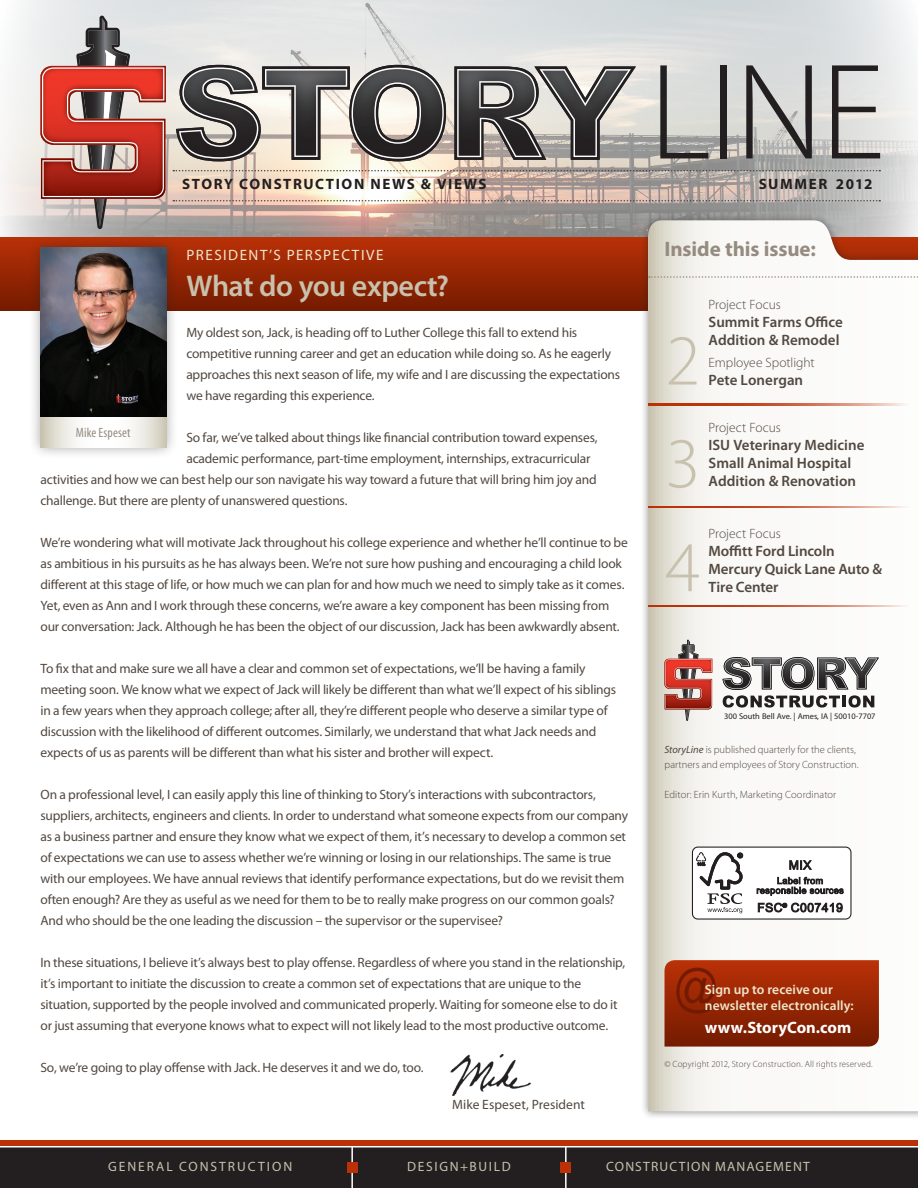
<style>
.page{position:relative;width:918px;height:1188px;background:#fff}
.page>*{position:absolute;margin:0;border:0;box-sizing:border-box;transform-origin:0 0}
.t1{font:300 138px "Myriad Pro";color:#231f20}
.Section_Title{font:600 30px "Myriad Pro";letter-spacing:-.015em;color:#c7c1ad}
.t2{font:700 21px "Myriad Pro";letter-spacing:-.005em;color:#968b80}
.t3{font:700 16.5px "Myriad Pro";color:#fff}
.TOC_Article_Title{font:600 15px/18px "Myriad Pro";color:#524840}
.t4{font:700 15px "Myriad Pro";letter-spacing:.105em;color:#231f20}
.Section_Title-2{font:15px "Myriad Pro";letter-spacing:.1em;color:#f0e6cc}
.Body_Copy{font:13.5px/21px "Myriad Pro";letter-spacing:-.015em;color:#524840}
.TOC_Section_Title{font:300 13.5px "Myriad Pro";color:#524840}
.t5{font:600 13.5px/16.5px "Myriad Pro";letter-spacing:.005em;color:#f0e6cc}
.t6{font:13.5px "Myriad Pro";letter-spacing:.085em;color:#c7c1ad}
.Body_Copy-2{font:13.5px "Myriad Pro";letter-spacing:.005em;color:#524840}
.t7{font:13.5px "Myriad Pro";letter-spacing:.15em;color:#c7c1ad}
.t8{font:13.5px "Myriad Pro";letter-spacing:.12em;color:#c7c1ad}
.t9{font:condensed 13.5px "Myriad Pro";letter-spacing:.01em;color:#968b80}
.t10{font:300 10.5px/15px "Myriad Pro";letter-spacing:.005em;color:#524840}
.t11{font:300 9px "Myriad Pro";letter-spacing:.015em;color:#524840}
.t12{font:8.4px "Myriad Pro";color:#231f20}
.s1{font-weight:400;font-style:italic}
</style>
<div class="page">
<img style="left:0;top:0;width:918px;height:237px">
<svg style="left:40px;top:16px;width:126px;height:213px;background:#bd7d76"></svg>
<div style="left:0;top:237px;width:918px;height:73px;background:linear-gradient(to bottom,#ba3107,#741b00)"></div>
<div style="left:641px;top:213px;width:277px;height:908px;background:#231f20;opacity:.5"></div>
<svg style="left:647px;top:220px;width:271px;height:891px"></svg>
<svg style="left:649px;top:276px;width:269px;height:2px"></svg>
<svg style="left:669px;top:337px;width:28px;height:48px"></svg>
<svg style="left:669px;top:440px;width:26px;height:48px"></svg>
<svg style="left:666px;top:544px;width:33px;height:47px;background:#e3e0d6"></svg>
<svg style="left:648px;top:404px;width:261px;height:1px"></svg>
<svg style="left:648px;top:506px;width:261px;height:2px"></svg>
<svg style="left:648px;top:605px;width:261px;height:2px"></svg>
<div style="left:28px;top:235px;width:150px;height:224px;background:#231f20;opacity:.4"></div>
<svg style="left:40px;top:417px;width:126px;height:31px"></svg>
<img style="left:40px;top:248px;width:126px;height:168px">
<img style="left:450px;top:1054px;width:81px;height:42px">
<div style="left:692px;top:847px;width:159px;height:72px;background:#fff;border-radius:5px"></div>
<div style="left:692px;top:847px;width:160px;height:73px;border:1px solid #231f20;border-radius:5px"></div>
<svg style="left:696px;top:852px;width:47px;height:61px"></svg>
<svg style="left:789px;top:860px;width:23px;height:10px"></svg>
<svg style="left:757px;top:877px;width:87px;height:19px"></svg>
<svg style="left:758px;top:903px;width:85px;height:9px"></svg>
<svg style="left:664px;top:960px;width:215px;height:87px;background:#952706"></svg>
<svg style="left:723px;top:657px;width:156px;height:51px"></svg>
<svg style="left:664px;top:640px;width:48px;height:81px"></svg>
<svg style="left:176px;top:65px;width:270px;height:96px;background:#8b8783"></svg>
<svg style="left:454px;top:66px;width:182px;height:94px;background:#807d7b"></svg>
<svg style="left:173px;top:170px;width:707px;height:1px"></svg>
<svg style="left:173px;top:200px;width:707px;height:1px"></svg>
<div style="left:0;top:1148px;width:918px;height:40px;background:#231f20"></div>
<div style="left:0;top:1141px;width:918px;height:5px;background:#ba3107"></div>
<hr style="left:351px;top:1147px;width:2px;height:41px;background:#fff">
<div style="left:347px;top:1162px;width:11px;height:11px;background:#ba3107"></div>
<hr style="left:565px;top:1147px;width:2px;height:41px;background:#fff">
<div style="left:560px;top:1162px;width:11px;height:11px;background:#ba3107"></div>
<p class="t4" style="left:182px;top:174px;width:306px">STORY CONSTRUCTION NEWS &amp; VIEWS</p>
<p class="Section_Title-2" style="left:187px;top:246px;width:198px">PRESIDENT’S PERSPECTIVE</p>
<p class="Section_Title" style="left:186px;top:267px;width:264px">What do you expect?</p>
<p class="Body_Copy" style="left:186px;top:322px;width:435px">My oldest son, Jack, is heading off to Luther College this fall to extend his competitive running career and get an education while doing so. As he eagerly approaches this next season of life, my wife and I are discussing the expectations we have regarding this experience.</p>
<p class="Body_Copy" style="left:186px;top:427px;width:413px">So far, we’ve talked about things like financial contribution toward expenses,</p>
<p class="Body_Copy" style="left:186px;top:448px;width:406px">academic performance, part-time employment, internships, extracurricular</p>
<p class="Body_Copy" style="left:40px;top:469px;width:558px">activities and how we can best help our son navigate his way toward a future that will bring him joy and</p>
<p class="Body_Copy" style="left:40px;top:490px;width:309px">challenge. But there are plenty of unanswered questions.</p>
<p class="Body_Copy" style="left:40px;top:532px;width:589px">We’re wondering what will motivate Jack throughout his college experience and whether he’ll continue to be as ambitious in his pursuits as he has always been. We’re not sure how pushing and encouraging a child look different at this stage of life, or how much we can plan for and how much we need to simply take as it comes.<br>Yet, even as Ann and I work through these concerns, we’re aware a key component has been missing from our conversation: Jack. Although he has been the object of our discussion, Jack has been awkwardly absent.</p>
<p class="Body_Copy" style="left:40px;top:658px;width:577px">To fix that and make sure we all have a clear and common set of expectations, we’ll be having a family meeting soon. We know what we expect of Jack will likely be different than what we’ll expect of his siblings in a few years when they approach college; after all, they’re different people who deserve a similar type of discussion with the likelihood of different outcomes. Similarly, we understand that what Jack needs and expects of us as parents will be different than what his sister and brother will expect.</p>
<p class="Body_Copy" style="left:40px;top:784px;width:589px">On a professional level, I can easily apply this line of thinking to Story’s interactions with subcontractors, suppliers, architects, engineers and clients. In order to understand what someone expects from our company as a business partner and ensure they know what we expect of them, it’s necessary to develop a common set of expectations we can use to assess whether we’re winning or losing in our relationships. The same is true with our employees. We have annual reviews that identify performance expectations, but do we revisit them often enough? Are they as useful as we need for them to be to really make progress on our common goals?<br>And who should be the one leading the discussion – the supervisor or the supervisee?</p>
<p class="Body_Copy" style="left:40px;top:952px;width:586px">In these situations, I believe it’s always best to play offense. Regardless of where you stand in the relationship, it’s important to initiate the discussion to create a common set of expectations that are unique to the situation, supported by the people involved and communicated properly. Waiting for someone else to do it or just assuming that everyone knows what to expect will not likely lead to the most productive outcome.</p>
<p class="Body_Copy" style="left:40px;top:1057px;width:385px">So, we’re going to play offense with Jack. He deserves it and we do, too.</p>
<p class="t9" style="left:76px;top:424px;width:56px">Mike Espeset</p>
<p class="Body_Copy-2" style="left:452px;top:1096px;width:134px">Mike Espeset, President</p>
<p class="t1" style="left:649px;top:29px;width:237px">LINE</p>
<p class="t4" style="left:759px;top:174px;width:115px">SUMMER 2012</p>
<p class="t2" style="left:664px;top:235px;width:153px">Inside this issue:</p>
<p class="TOC_Section_Title" style="left:709px;top:296px;width:74px">Project Focus</p>
<p class="TOC_Article_Title" style="left:709px;top:313px;width:136px">Summit Farms Office<br>Addition &amp; Remodel</p>
<p class="TOC_Section_Title" style="left:709px;top:354px;width:108px">Employee Spotlight</p>
<p class="TOC_Article_Title" style="left:709px;top:370px;width:96px">Pete Lonergan</p>
<p class="TOC_Section_Title" style="left:709px;top:419px;width:74px">Project Focus</p>
<p class="TOC_Article_Title" style="left:709px;top:435px;width:157px">ISU Veterinary Medicine<br>Small Animal Hospital<br>Addition &amp; Renovation</p>
<p class="TOC_Section_Title" style="left:709px;top:526px;width:74px">Project Focus</p>
<p class="TOC_Article_Title" style="left:709px;top:542px;width:175px">Moffitt Ford Lincoln<br>Mercury Quick Lane Auto &amp;<br>Tire Center</p>
<p class="t12" style="left:724px;top:711px;width:153px">300 South Bell Ave. | Ames, IA | 50010-7707</p>
<p class="t10" style="left:664px;top:742px;width:196px"><span class="s1">StoryLine</span> is published quarterly for the clients, partners and employees of Story Construction.</p>
<p class="t10" style="left:664px;top:787px;width:173px">Editor: Erin Kurth, Marketing Coordinator</p>
<p class="t5" style="left:705px;top:980px;width:150px">Sign up to receive our newsletter electronically:</p>
<p class="t3" style="left:705px;top:1016px;width:148px">www.StoryCon.com</p>
<p class="t11" style="left:664px;top:1059px;width:210px">© Copyright 2012, Story Construction. All rights reserved.</p>
<p class="t7" style="left:108px;top:1158px;width:186px">GENERAL CONSTRUCTION</p>
<p class="t8" style="left:407px;top:1158px;width:105px">DESIGN+BUILD</p>
<p class="t6" style="left:606px;top:1158px;width:205px">CONSTRUCTION MANAGEMENT</p>
</div>
